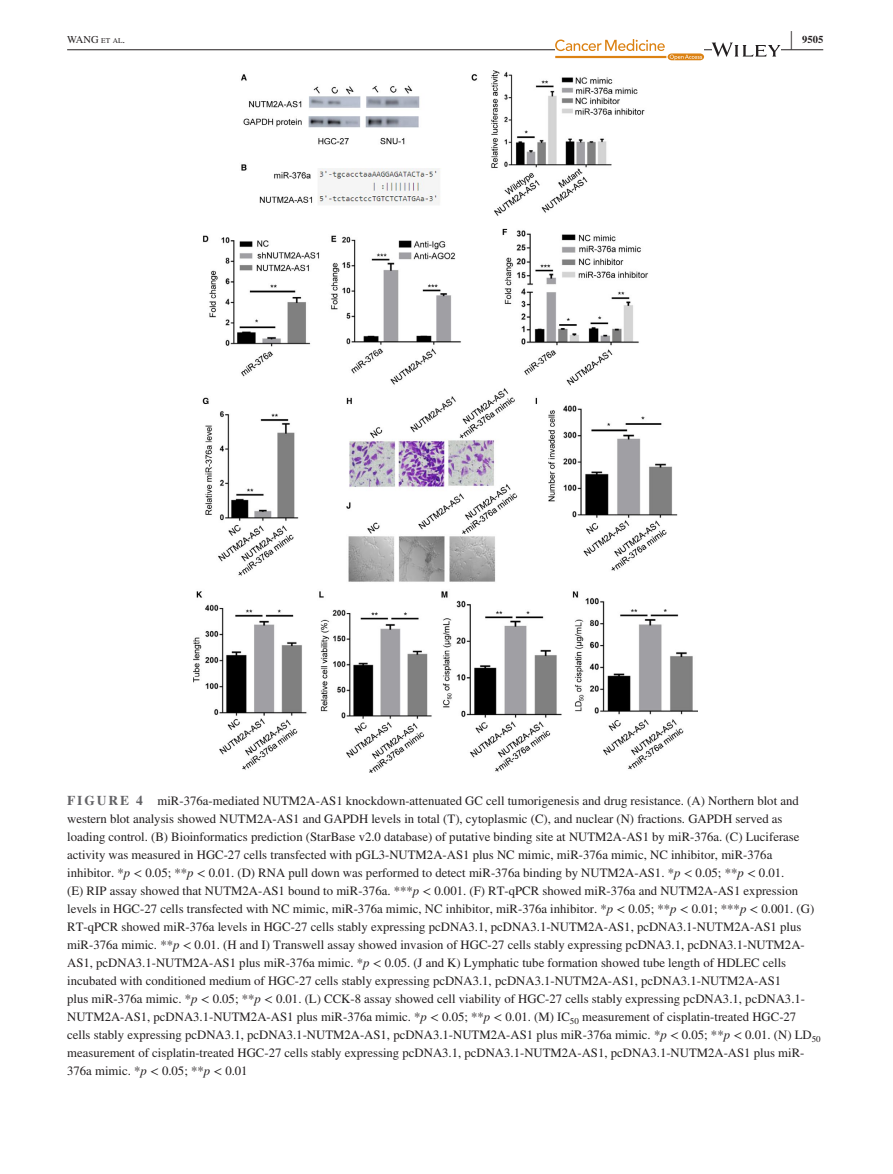
<style>
.page{position:relative;width:893px;height:1174px;background:#fff}
.page>*{position:absolute;margin:0;border:0;box-sizing:border-box;transform-origin:0 0}
.t1{font:700 25.95px "STIX";color:#231f20;scale:.36 1}
.t2{font:12.75px/18px "STIX";color:#231f20}
.t3{font:10.5px "STIX";color:#231f20}
.t4{font:700 10.5px "STIX";color:#231f20}
.s1{font-size:7.35px}
.s2{font-weight:700;font-size:13.5px;color:#636366}
.s3{font-style:italic}
</style>
<div class="page">
<hr style="left:67px;top:49px;width:756px;height:1px;background:#231f20">
<svg style="left:555px;top:39px;width:149px;height:21px"></svg>
<svg style="left:712px;top:43px;width:68px;height:14px"></svg>
<img style="left:193px;top:70px;width:504px;height:702px">
<h1 class="t1" style="left:790px;top:25px;width:7px">|</h1>
<p class="t3" style="left:67px;top:32px;width:60px">WANG <span class="s1">et al</span>.</p>
<p class="t4" style="left:802px;top:33px;width:22px">9505</p>
<p class="t2" style="left:67px;top:793px;width:755px"><span class="s2">FIGURE 4</span> miR-376a-mediated NUTM2A-AS1 knockdown-attenuated GC cell tumorigenesis and drug resistance. (A) Northern blot and western blot analysis showed NUTM2A-AS1 and GAPDH levels in total (T), cytoplasmic (C), and nuclear (N) fractions. GAPDH served as loading control. (B) Bioinformatics prediction (StarBase v2.0 database) of putative binding site at NUTM2A-AS1 by miR-376a. (C) Luciferase activity was measured in HGC-27 cells transfected with pGL3-NUTM2A-AS1 plus NC mimic, miR-376a mimic, NC inhibitor, miR-376a inhibitor. *<span class="s3">p</span> &lt; 0.05; **<span class="s3">p</span> &lt; 0.01. (D) RNA pull down was performed to detect miR-376a binding by NUTM2A-AS1. *<span class="s3">p</span> &lt; 0.05; **<span class="s3">p</span> &lt; 0.01.<br>(E) RIP assay showed that NUTM2A-AS1 bound to miR-376a. ***<span class="s3">p</span> &lt; 0.001. (F) RT-qPCR showed miR-376a and NUTM2A-AS1 expression levels in HGC-27 cells transfected with NC mimic, miR-376a mimic, NC inhibitor, miR-376a inhibitor. *<span class="s3">p</span> &lt; 0.05; **<span class="s3">p</span> &lt; 0.01; ***<span class="s3">p</span> &lt; 0.001. (G)<br>RT-qPCR showed miR-376a levels in HGC-27 cells stably expressing pcDNA3.1, pcDNA3.1-NUTM2A-AS1, pcDNA3.1-NUTM2A-AS1 plus miR-376a mimic. **<span class="s3">p</span> &lt; 0.01. (H and I) Transwell assay showed invasion of HGC-27 cells stably expressing pcDNA3.1, pcDNA3.1-NUTM2A-AS1, pcDNA3.1-NUTM2A-AS1 plus miR-376a mimic. *<span class="s3">p</span> &lt; 0.05. (J and K) Lymphatic tube formation showed tube length of HDLEC cells incubated with conditioned medium of HGC-27 cells stably expressing pcDNA3.1, pcDNA3.1-NUTM2A-AS1, pcDNA3.1-NUTM2A-AS1<br>plus miR-376a mimic. *<span class="s3">p</span> &lt; 0.05; **<span class="s3">p</span> &lt; 0.01. (L) CCK-8 assay showed cell viability of HGC-27 cells stably expressing pcDNA3.1, pcDNA3.1- NUTM2A-AS1, pcDNA3.1-NUTM2A-AS1 plus miR-376a mimic. *<span class="s3">p</span> &lt; 0.05; **<span class="s3">p</span> &lt; 0.01. (M) IC<sub>50</sub> measurement of cisplatin-treated HGC-27 cells stably expressing pcDNA3.1, pcDNA3.1-NUTM2A-AS1, pcDNA3.1-NUTM2A-AS1 plus miR-376a mimic. *<span class="s3">p</span> &lt; 0.05; **<span class="s3">p</span> &lt; 0.01. (N) LD<sub>50 </sub>measurement of cisplatin-treated HGC-27 cells stably expressing pcDNA3.1, pcDNA3.1-NUTM2A-AS1, pcDNA3.1-NUTM2A-AS1 plus miR-376a mimic. *<span class="s3">p</span> &lt; 0.05; **<span class="s3">p</span> &lt; 0.01</p>
</div>
